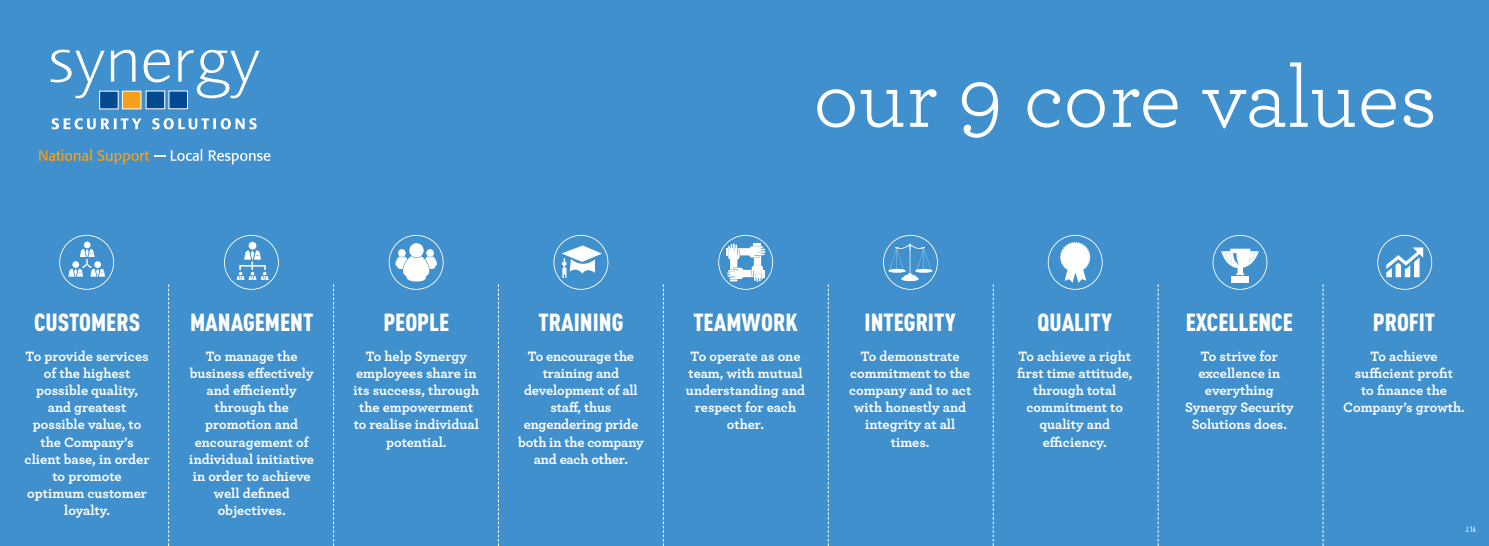
<style>
.page{position:relative;width:1489px;height:546px;background:#fff}
.page>*{position:absolute;margin:0;border:0;box-sizing:border-box;transform-origin:0 0}
.t1{font:87.94px "Archer";letter-spacing:-.01em;color:#fff}
.t2{font:900 24.41px "DIN Cond";color:#fff}
.t3{font:700 14.26px/17.1px "Archer";color:#fff;text-align:center}
.t4{font:500 7.79px "DIN Cond";color:#fff}
</style>
<div class="page">
<div style="left:0;top:0;width:1488px;height:546px;background:#3f90cd"></div>
<svg style="left:59px;top:235px;width:55px;height:55px"></svg>
<svg style="left:389px;top:235px;width:54px;height:55px"></svg>
<svg style="left:224px;top:235px;width:55px;height:55px"></svg>
<svg style="left:553px;top:235px;width:55px;height:55px"></svg>
<svg style="left:883px;top:235px;width:54px;height:55px"></svg>
<svg style="left:718px;top:235px;width:55px;height:55px"></svg>
<svg style="left:1047px;top:235px;width:55px;height:55px"></svg>
<svg style="left:1377px;top:235px;width:54px;height:55px"></svg>
<svg style="left:1212px;top:235px;width:55px;height:55px"></svg>
<svg style="left:168px;top:284px;width:1px;height:262px"></svg>
<svg style="left:333px;top:284px;width:1px;height:262px"></svg>
<svg style="left:498px;top:284px;width:1px;height:262px"></svg>
<svg style="left:663px;top:284px;width:1px;height:262px"></svg>
<svg style="left:827px;top:284px;width:1px;height:262px"></svg>
<svg style="left:992px;top:284px;width:1px;height:262px"></svg>
<svg style="left:1157px;top:284px;width:1px;height:262px"></svg>
<svg style="left:1322px;top:284px;width:1px;height:262px"></svg>
<div style="left:100px;top:91px;width:18px;height:18px;background:#014990"></div>
<div style="left:122px;top:91px;width:19px;height:18px;background:#f6a01b"></div>
<div style="left:122px;top:91px;width:19px;height:18px;border:1px solid #fff"></div>
<div style="left:146px;top:91px;width:19px;height:18px;background:#014990"></div>
<div style="left:146px;top:91px;width:19px;height:18px;border:1px solid #fff"></div>
<div style="left:169px;top:91px;width:18px;height:18px;background:#014990"></div>
<svg style="left:50px;top:50px;width:55px;height:48px"></svg>
<svg style="left:111px;top:50px;width:24px;height:32px"></svg>
<svg style="left:144px;top:50px;width:26px;height:32px"></svg>
<svg style="left:178px;top:50px;width:81px;height:48px"></svg>
<svg style="left:52px;top:118px;width:89px;height:11px"></svg>
<svg style="left:152px;top:118px;width:105px;height:11px"></svg>
<svg style="left:209px;top:150px;width:61px;height:14px"></svg>
<svg style="left:39px;top:149px;width:53px;height:12px"></svg>
<svg style="left:98px;top:149px;width:104px;height:15px"></svg>
<h1 class="t1" style="left:813px;top:56px;width:625px">our 9 core values</h1>
<h2 class="t2" style="left:34px;top:314px;width:108px">CUSTOMERS</h2>
<p class="t3" style="left:25px;top:349px;width:126px">To provide services of the highest possible quality, and greatest possible value, to the Company’s client base, in order to promote optimum customer loyalty.</p>
<h2 class="t2" style="left:190px;top:314px;width:125px">MANAGEMENT</h2>
<p class="t3" style="left:189px;top:349px;width:126px">To manage the business effectively and efficiently through the promotion and encouragement of individual initiative in order to achieve well defined objectives.</p>
<h2 class="t2" style="left:383px;top:314px;width:67px">PEOPLE</h2>
<p class="t3" style="left:353px;top:349px;width:127px">To help Synergy employees share in its success, through the empowerment to realise individual potential.</p>
<h2 class="t2" style="left:538px;top:314px;width:86px">TRAINING</h2>
<p class="t3" style="left:518px;top:349px;width:127px">To encourage the training and development of all staff, thus engendering pride both in the company and each other.</p>
<h2 class="t2" style="left:693px;top:314px;width:106px">TEAMWORK</h2>
<p class="t3" style="left:686px;top:349px;width:121px">To operate as one team, with mutual understanding and respect for each other.</p>
<h2 class="t2" style="left:864px;top:314px;width:93px">INTEGRITY</h2>
<p class="t3" style="left:849px;top:349px;width:124px">To demonstrate commitment to the company and to act with honestly and integrity at all times.</p>
<h2 class="t2" style="left:1037px;top:314px;width:76px">QUALITY</h2>
<p class="t3" style="left:1016px;top:349px;width:117px">To achieve a right first time attitude, through total commitment to quality and efficiency.</p>
<h2 class="t2" style="left:1185px;top:314px;width:109px">EXCELLENCE</h2>
<p class="t3" style="left:1185px;top:349px;width:110px">To strive for excellence in everything<br>Synergy Security<br>Solutions does.</p>
<h2 class="t2" style="left:1372px;top:314px;width:64px">PROFIT</h2>
<p class="t3" style="left:1343px;top:349px;width:123px">To achieve sufficient profit<br>to finance the<br>Company’s growth.</p>
<p class="t4" style="left:1465px;top:526px;width:12px">J.16</p>
</div>
